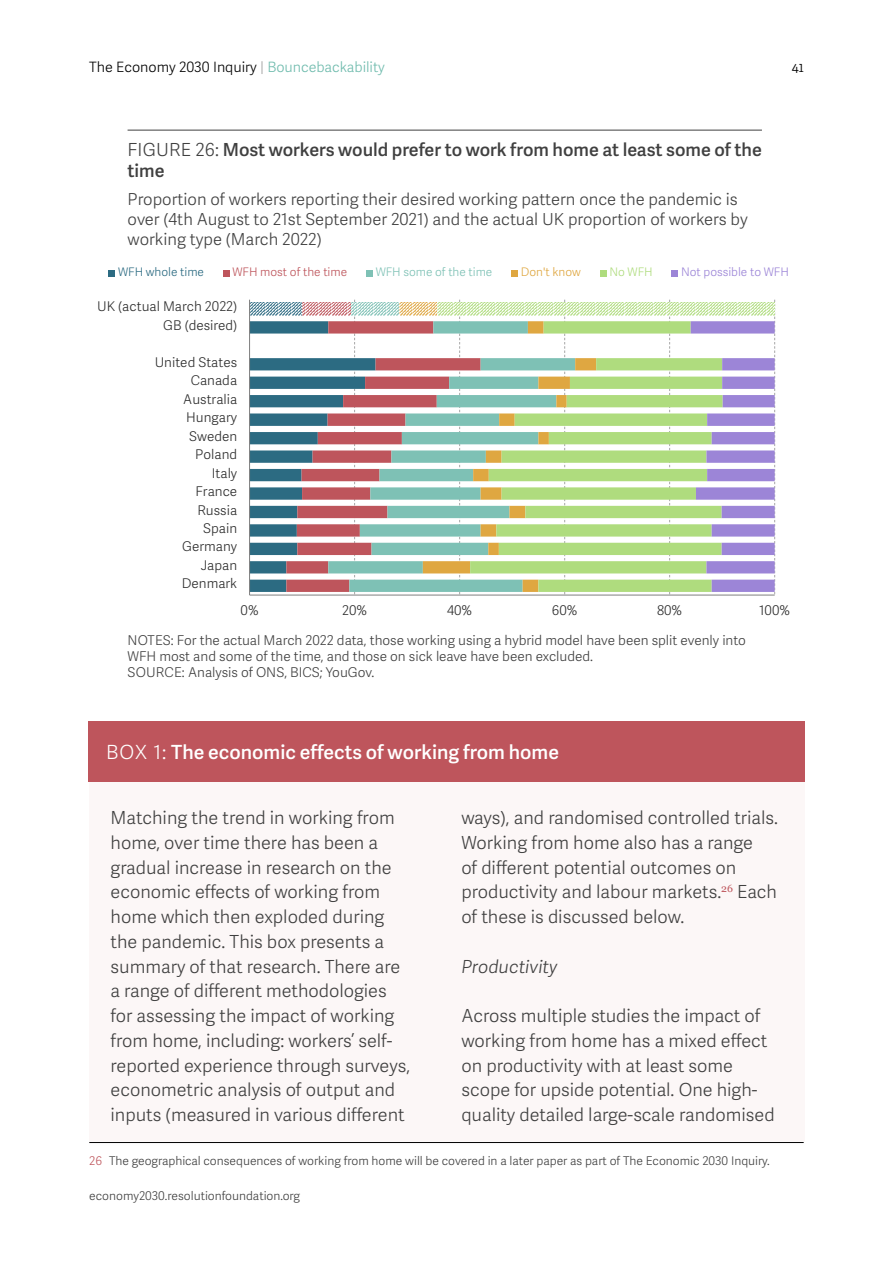
<style>
.page{position:relative;width:893px;height:1263px;background:#fff}
.page>*{position:absolute;margin:0;border:0;box-sizing:border-box;transform-origin:0 0}
.t1{font:19.5px "Adelle Sans Sb";color:#fff}
.t2{font:18px/24.8px "Adelle Sans Lt";color:#404040}
.t3{font:18px/21.6px "Adelle Sans Sb";color:#404040}
.t4{font:italic 18px "Adelle Sans Lt";color:#404040}
.t5{font:16.5px/19.8px "Adelle Sans Lt";color:#404040}
.t6{font:14.25px "Adelle Sans Lt";color:#000}
.t7{font:300 14.25px "Adelle";color:#000}
.t8{font:13.5px/16.2px "Adelle Sans Lt";color:#404040}
.t9{font:13.35px "Adelle Sans Lt";color:#2d2d2d}
.t10{font:12px "Adelle Sans Lt";color:#404040}
.t11{font:11.85px "Adelle Sans Lt";color:#be555c}
.t12{font:11.85px "Adelle Sans Lt";color:#7ec1b5}
.t13{font:11.85px "Adelle Sans Lt";color:#9c85d7}
.t14{font:11.85px "Adelle Sans Lt";color:#2c6b82}
.t15{font:11.85px "Adelle Sans Lt";color:#dfa741}
.t16{font:11.85px "Adelle Sans Lt";color:#afdc7e}
.s1{color:#9f9f9f}
.s2{color:#6fbbad}
.s3{font-family:"Adelle Sans Lt"}
.s4{color:#be555c}
</style>
<div class="page">
<div style="left:89px;top:764px;width:715px;height:382px;background:#fcf7f7"></div>
<div style="left:88px;top:721px;width:716px;height:61px;background:#be555c"></div>
<hr style="left:128px;top:130px;width:634px;height:1px;background:#404040">
<hr style="left:89px;top:1142px;width:715px;height:1px;background:#000">
<svg style="left:250px;top:300px;width:126px;height:295px"></svg>
<svg style="left:302px;top:303px;width:49px;height:12px"></svg>
<svg style="left:286px;top:321px;width:42px;height:271px"></svg>
<svg style="left:351px;top:303px;width:49px;height:12px"></svg>
<svg style="left:328px;top:321px;width:95px;height:271px"></svg>
<svg style="left:400px;top:303px;width:38px;height:12px"></svg>
<svg style="left:423px;top:321px;width:47px;height:271px"></svg>
<svg style="left:438px;top:303px;width:253px;height:12px"></svg>
<svg style="left:470px;top:321px;width:221px;height:271px"></svg>
<svg style="left:691px;top:300px;width:84px;height:295px"></svg>
<hr style="left:250px;top:595px;width:525px;height:1px;background:#7f7f7f">
<hr style="left:249px;top:300px;width:1px;height:295px;background:#7f7f7f">
<svg style="left:109px;top:271px;width:6px;height:6px"></svg>
<div style="left:223px;top:271px;width:7px;height:6px;background:#be555c"></div>
<div style="left:366px;top:271px;width:7px;height:6px;background:#7ec1b5"></div>
<div style="left:511px;top:271px;width:7px;height:6px;background:#dfa741"></div>
<svg style="left:600px;top:271px;width:6px;height:6px"></svg>
<div style="left:671px;top:271px;width:7px;height:6px;background:#9c85d7"></div>
<p class="t6" style="left:89px;top:57px;width:297px">The Economy 2030 Inquiry <span class="s1">|</span> <span class="s2">Bouncebackability</span></p>
<p class="t7" style="left:792px;top:59px;width:13px">41</p>
<p class="t3" style="left:128px;top:138px;width:636px"><span class="s3">FIGURE 26:</span> Most workers would prefer to work from home at least some of the time</p>
<p class="t5" style="left:128px;top:189px;width:622px">Proportion of workers reporting their desired working pattern once the pandemic is over (4th August to 21st September 2021) and the actual UK proportion of workers by working type (March 2022)</p>
<p class="t14" style="left:118px;top:264px;width:87px">WFH whole time</p>
<p class="t11" style="left:233px;top:264px;width:116px">WFH most of the time</p>
<p class="t12" style="left:376px;top:264px;width:118px">WFH some of the time</p>
<p class="t15" style="left:521px;top:264px;width:61px">Don't know</p>
<p class="t16" style="left:609px;top:264px;width:45px">No WFH</p>
<p class="t13" style="left:681px;top:264px;width:109px">Not possible to WFH</p>
<p class="t9" style="left:97px;top:297px;width:142px">UK (actual March 2022)</p>
<p class="t9" style="left:163px;top:316px;width:75px">GB (desired)</p>
<p class="t9" style="left:155px;top:353px;width:84px">United States</p>
<p class="t9" style="left:191px;top:371px;width:48px">Canada</p>
<p class="t9" style="left:183px;top:389px;width:55px">Australia</p>
<p class="t9" style="left:186px;top:408px;width:52px">Hungary</p>
<p class="t9" style="left:189px;top:426px;width:50px">Sweden</p>
<p class="t9" style="left:195px;top:445px;width:43px">Poland</p>
<p class="t9" style="left:212px;top:463px;width:27px">Italy</p>
<p class="t9" style="left:196px;top:482px;width:43px">France</p>
<p class="t9" style="left:198px;top:500px;width:41px">Russia</p>
<p class="t9" style="left:203px;top:519px;width:35px">Spain</p>
<p class="t9" style="left:182px;top:537px;width:56px">Germany</p>
<p class="t9" style="left:201px;top:556px;width:38px">Japan</p>
<p class="t9" style="left:182px;top:574px;width:57px">Denmark</p>
<p class="t9" style="left:241px;top:600px;width:20px">0%</p>
<p class="t9" style="left:342px;top:600px;width:26px">20%</p>
<p class="t9" style="left:447px;top:600px;width:27px">40%</p>
<p class="t9" style="left:552px;top:600px;width:27px">60%</p>
<p class="t9" style="left:657px;top:600px;width:27px">80%</p>
<p class="t9" style="left:759px;top:600px;width:32px">100%</p>
<p class="t8" style="left:128px;top:631px;width:620px">NOTES: For the actual March 2022 data, those working using a hybrid model have been split evenly into<br>WFH most and some of the time, and those on sick leave have been excluded.<br>SOURCE: Analysis of ONS, BICS; YouGov.</p>
<p class="t1" style="left:106px;top:738px;width:454px"><span class="s3">BOX 1:</span> The economic effects of working from home</p>
<p class="t2" style="left:111px;top:805px;width:301px">Matching the trend in working from home, over time there has been a gradual increase in research on the economic effects of working from home which then exploded during the pandemic. This box presents a summary of that research. There are a range of different methodologies for assessing the impact of working from home, including: workers’ self&shy;reported experience through surveys, econometric analysis of output and inputs (measured in various different</p>
<p class="t2" style="left:461px;top:805px;width:318px">ways), and randomised controlled trials.<br>Working from home also has a range<br>of different potential outcomes on productivity and labour markets.<sup>26</sup> Each of these is discussed below.</p>
<p class="t4" style="left:461px;top:953px;width:98px">Productivity</p>
<p class="t2" style="left:461px;top:1003px;width:315px">Across multiple studies the impact of working from home has a mixed effect on productivity with at least some scope for upside potential. One high&shy;quality detailed large-scale randomised</p>
<p class="t10" style="left:89px;top:1152px;width:682px"><span class="s4">26</span> The geographical consequences of working from home will be covered in a later paper as part of The Economic 2030 Inquiry.</p>
<p class="t10" style="left:89px;top:1187px;width:212px">economy2030.resolutionfoundation.org</p>
</div>
